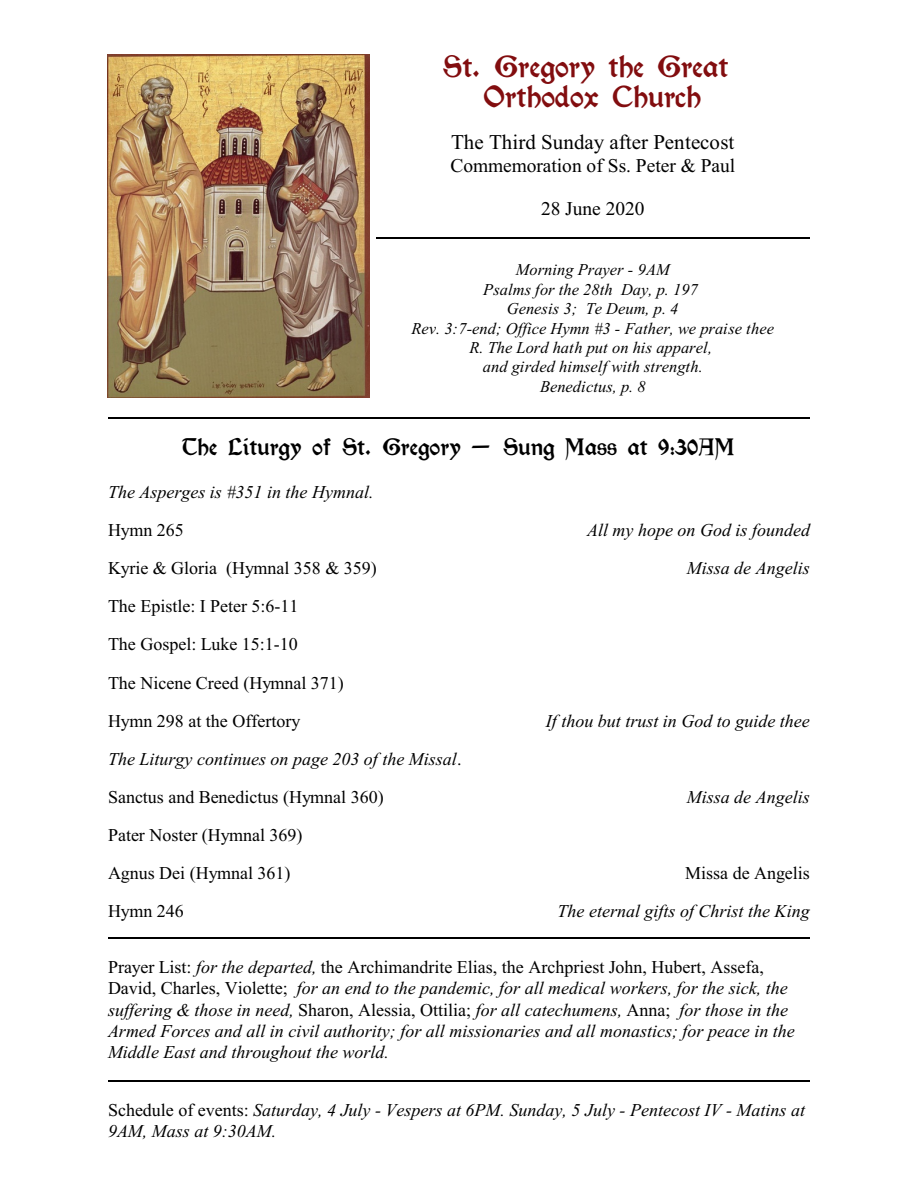
<style>
.page{position:relative;width:918px;height:1188px;background:#fff}
.page>*{position:absolute;margin:0;border:0;box-sizing:border-box;transform-origin:0 0}
.t1{font:27px/29.8px "Kelmscott";color:#820d0f;text-align:center}
.t2{font:21px "Kelmscott";color:#000}
.t3{font:21px "Times New Roman";color:#000}
.t4{font:19.5px "Times New Roman";color:#000}
.t5{font:italic 18px/21.3px "Times New Roman";color:#000}
.t6{font:18px/38.1px "Times New Roman";color:#000}
.t7{font:italic 16.5px/19.5px "Times New Roman";color:#000;text-align:center}
.s1{font-style:normal}
</style>
<div class="page">
<img style="left:107px;top:54px;width:262px;height:344px">
<hr style="left:376px;top:237px;width:434px;height:1px;background:#000">
<hr style="left:108px;top:417px;width:702px;height:1px;background:#000">
<hr style="left:108px;top:937px;width:702px;height:1px;background:#000">
<hr style="left:108px;top:1080px;width:702px;height:1px;background:#000">
<h1 class="t1" style="left:443px;top:54px;width:287px">St. Gregory the Great<br>Orthodox Church</h1>
<p class="t3" style="left:451px;top:134px;width:285px">The Third Sunday after Pentecost</p>
<p class="t4" style="left:451px;top:158px;width:286px">Commemoration of Ss. Peter &amp; Paul</p>
<p class="t4" style="left:541px;top:201px;width:105px">28 June 2020</p>
<p class="t7" style="left:411px;top:262px;width:364px">Morning Prayer - 9AM<br>Psalms for the 28th Day, p. 197<br>Genesis 3; Te Deum, p. 4<br>Rev. 3:7-end; Office Hymn #3 - Father, we praise thee<br>R. The Lord hath put on his apparel,<br>and girded himself with strength.<br>Benedictus, p. 8</p>
<p class="t2" style="left:183px;top:438px;width:554px">The Liturgy of St. Gregory - Sung Mass at 9:30AM</p>
<p class="t5" style="left:108px;top:483px;width:267px">The Asperges is #351 in the Hymnal.</p>
<p class="t6" style="left:108px;top:513px;width:77px">Hymn 265</p>
<p class="t5" style="left:587px;top:521px;width:224px">All my hope on God is founded</p>
<p class="t6" style="left:108px;top:551px;width:270px">Kyrie &amp; Gloria (Hymnal 358 &amp; 359)</p>
<p class="t5" style="left:687px;top:559px;width:124px">Missa de Angelis</p>
<p class="t6" style="left:108px;top:589px;width:237px">The Epistle: I Peter 5:6-11<br>The Gospel: Luke 15:1-10<br>The Nicene Creed (Hymnal 371)<br>Hymn 298 at the Offertory</p>
<p class="t5" style="left:546px;top:712px;width:266px">If thou but trust in God to guide thee</p>
<p class="t5" style="left:108px;top:741px;width:355px;line-height:38.1px">The Liturgy continues on page 203 of the Missal<span class="s1">.<br>Sanctus and Benedictus (Hymnal 360)</span></p>
<p class="t6" style="left:108px;top:818px;width:196px">Pater Noster (Hymnal 369)<br>Agnus Dei (Hymnal 361)</p>
<p class="t5" style="left:687px;top:788px;width:124px">Missa de Angelis</p>
<p class="t6" style="left:685px;top:856px;width:126px">Missa de Angelis</p>
<p class="t6" style="left:108px;top:894px;width:77px">Hymn 246</p>
<p class="t5" style="left:558px;top:903px;width:254px">The eternal gifts of Christ the King</p>
<p class="t5" style="left:108px;top:958px;width:688px"><span class="s1">Prayer List:</span> for the departed, <span class="s1">the Archimandrite Elias, the Archpriest John, Hubert, Assefa, David, Charles, Violette;</span> for an end to the pandemic, for all medical workers, for the sick, the suffering &amp; those in need, <span class="s1">Sharon, Alessia, Ottilia;</span> for all catechumens, <span class="s1">Anna;</span> for those in the Armed Forces and all in civil authority; for all missionaries and all monastics; for peace in the Middle East and throughout the world.</p>
<p class="t5" style="left:108px;top:1101px;width:699px"><span class="s1">Schedule of events:</span> Saturday, 4 July - Vespers at 6PM. Sunday, 5 July - Pentecost IV - Matins at<br>9AM, Mass at 9:30AM.</p>
</div>
